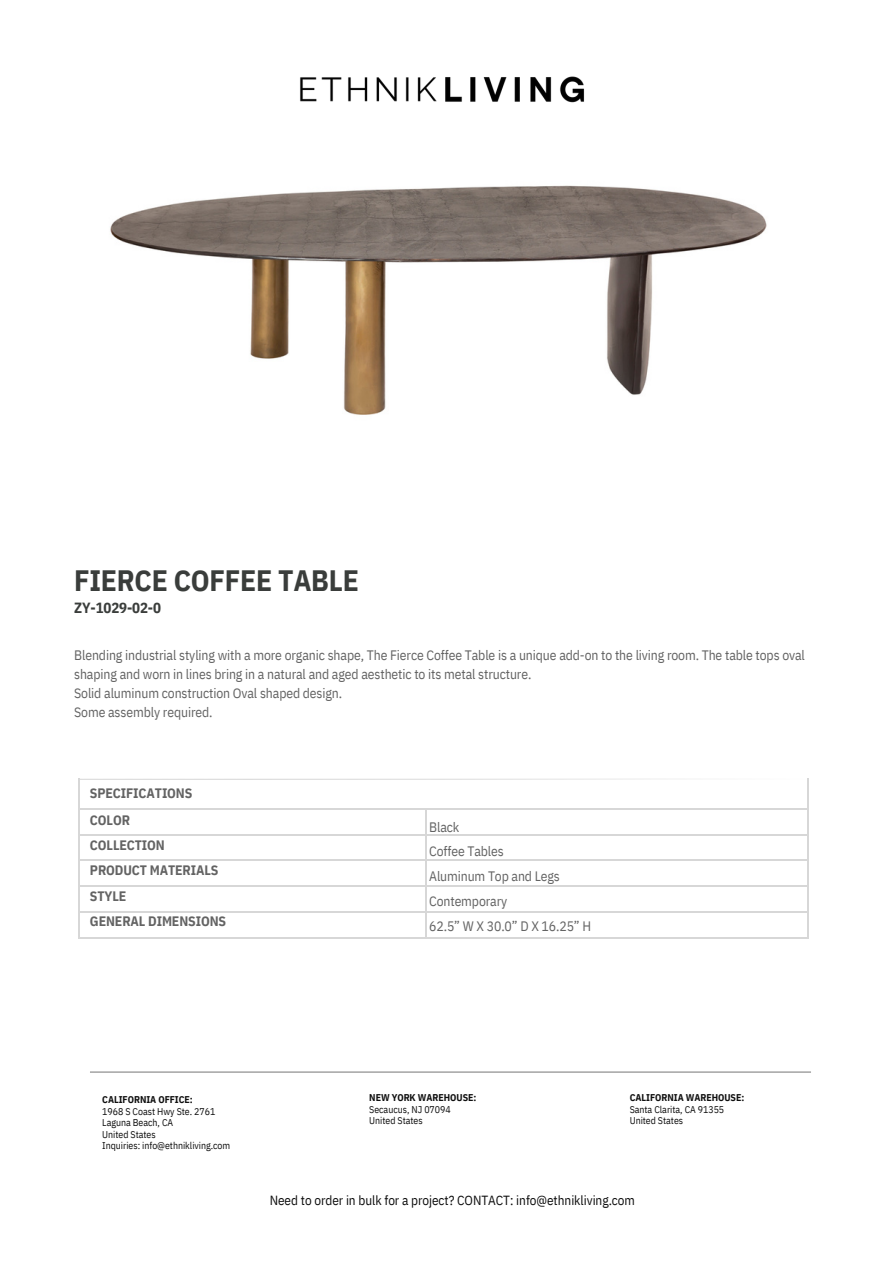
<style>
.page{position:relative;width:894px;height:1264px;background:#fff}
.page>*{position:absolute;margin:0;border:0;box-sizing:border-box;transform-origin:0 0}
.t1{font:700 29.4px "IBM Plex Sans Cond";letter-spacing:-.01em;color:#3a3d3b}
.t2{font:700 14.7px "IBM Plex Sans Cond";letter-spacing:-.01em;color:#3a3d3b}
.t3{font:13.65px/18.9px "IBM Plex Sans Cond";letter-spacing:-.01em;color:#636363}
.t4{font:700 13.65px "IBM Plex Sans Cond";letter-spacing:-.01em;color:#636363}
.t5{font:13.2px "IBM Plex Sans Cond";letter-spacing:-.005em;color:#0f0f0f}
.t6{font:9.75px "IBM Plex Sans Cond";letter-spacing:-.005em;color:#0f0f0f}
.t7{font:700 9.75px "IBM Plex Sans Cond";letter-spacing:-.005em;color:#0f0f0f}
</style>
<div class="page">
<svg style="left:78px;top:778px;width:730px;height:160px"></svg>
<hr style="left:425px;top:911px;width:383px;height:1px;background:#d7d7d7">
<img style="left:300px;top:76px;width:285px;height:27px">
<hr style="left:90px;top:1071px;width:720px;height:1px;background:#000">
<img style="left:110px;top:185px;width:657px;height:230px">
<p class="t1" style="left:74px;top:560px;width:286px">FIERCE COFFEE TABLE</p>
<p class="t2" style="left:74px;top:598px;width:88px">ZY-1029-02-0</p>
<p class="t3" style="left:74px;top:645px;width:732px">Blending industrial styling with a more organic shape, The Fierce Coffee Table is a unique add-on to the living room. The table tops oval shaping and worn in lines bring in a natural and aged aesthetic to its metal structure.</p>
<p class="t3" style="left:74px;top:683px;width:269px">Solid aluminum construction Oval shaped design.</p>
<p class="t3" style="left:74px;top:702px;width:140px">Some assembly required.</p>
<p class="t4" style="left:90px;top:783px;width:104px">SPECIFICATIONS</p>
<p class="t4" style="left:90px;top:811px;width:42px">COLOR</p>
<p class="t4" style="left:90px;top:836px;width:76px">COLLECTION</p>
<p class="t4" style="left:90px;top:861px;width:130px">PRODUCT MATERIALS</p>
<p class="t4" style="left:90px;top:886px;width:38px">STYLE</p>
<p class="t4" style="left:90px;top:912px;width:138px">GENERAL DIMENSIONS</p>
<p class="t3" style="left:429px;top:817px;width:32px">Black</p>
<p class="t3" style="left:429px;top:841px;width:76px">Coffee Tables</p>
<p class="t3" style="left:429px;top:866px;width:132px">Aluminum Top and Legs</p>
<p class="t3" style="left:429px;top:891px;width:79px">Contemporary</p>
<p class="t3" style="left:429px;top:916px;width:163px">62.5” W X 30.0” D X 16.25” H</p>
<p class="t7" style="left:102px;top:1093px;width:92px">CALIFORNIA OFFICE:</p>
<p class="t6" style="left:102px;top:1104px;width:114px">1968 S Coast Hwy Ste. 2761</p>
<p class="t6" style="left:102px;top:1116px;width:72px">Laguna Beach, CA</p>
<p class="t6" style="left:102px;top:1127px;width:55px">United States</p>
<p class="t6" style="left:102px;top:1139px;width:129px">Inquiries: info@ethnikliving.com</p>
<p class="t7" style="left:369px;top:1091px;width:109px">NEW YORK WAREHOUSE:</p>
<p class="t6" style="left:369px;top:1102px;width:83px">Secaucus, NJ 07094</p>
<p class="t6" style="left:369px;top:1114px;width:55px">United States</p>
<p class="t7" style="left:629px;top:1091px;width:116px">CALIFORNIA WAREHOUSE:</p>
<p class="t6" style="left:629px;top:1102px;width:96px">Santa Clarita, CA 91355</p>
<p class="t6" style="left:629px;top:1114px;width:55px">United States</p>
<p class="t5" style="left:270px;top:1191px;width:366px">Need to order in bulk for a project? CONTACT: info@ethnikliving.com</p>
</div>
